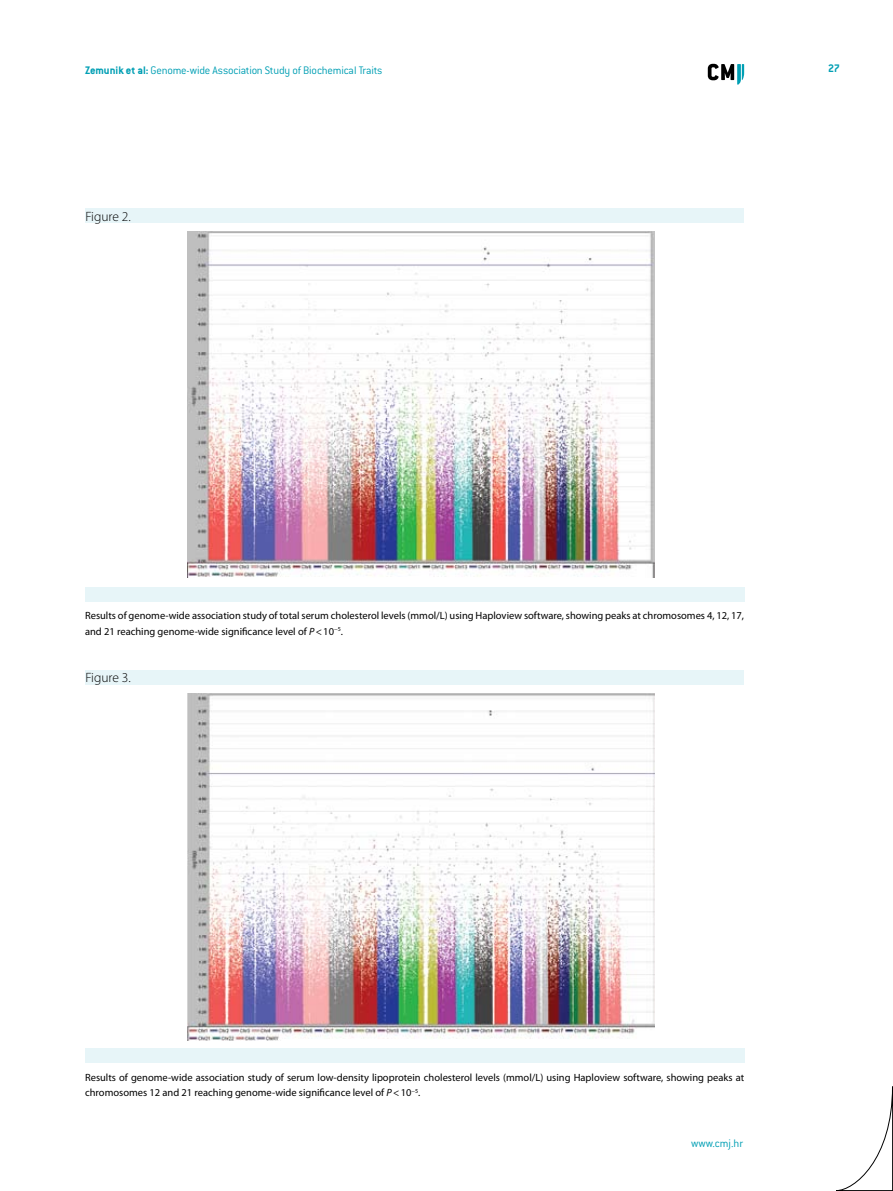
<style>
.page{position:relative;width:893px;height:1191px;background:#fff}
.page>*{position:absolute;margin:0;border:0;box-sizing:border-box;transform-origin:0 0}
.t1{font:300 13.5px "Myriad Pro";color:#000}
.t2{font:300 12px "ITC Conduit LTCE";letter-spacing:-.015em;color:#009fb4}
.t3{font:700 12px "ITC Conduit LTCE";color:#009fb4}
.t4{font:10.5px/15.8px "Myriad Pro";color:#000}
.s1{font-weight:700}
.s2{font-style:italic}
</style>
<div class="page">
<svg style="left:708px;top:64px;width:36px;height:21px"></svg>
<svg style="left:836px;top:1086px;width:57px;height:105px"></svg>
<img style="left:188px;top:232px;width:467px;height:346px">
<div style="left:85px;top:208px;width:659px;height:15px;background:#e7f5f8"></div>
<div style="left:85px;top:587px;width:659px;height:15px;background:#e7f5f8"></div>
<img style="left:188px;top:693px;width:467px;height:348px">
<div style="left:85px;top:670px;width:659px;height:14px;background:#e7f5f8"></div>
<div style="left:85px;top:1048px;width:659px;height:15px;background:#e7f5f8"></div>
<p class="t2" style="left:85px;top:63px;width:299px"><span class="s1">Zemunik et al:</span> Genome-wide Association Study of Biochemical Traits</p>
<p class="t3" style="left:828px;top:61px;width:13px">27</p>
<p class="t1" style="left:85px;top:208px;width:47px">Figure 2.</p>
<p class="t4" style="left:85px;top:607px;width:661px">Results of genome-wide association study of total serum cholesterol levels (mmol/L) using Haploview software, showing peaks at chromosomes 4, 12, 17, and 21 reaching genome-wide significance level of <span class="s2">P</span>&lt;10<sup>−5</sup>.</p>
<p class="t1" style="left:85px;top:670px;width:47px">Figure 3.</p>
<p class="t4" style="left:85px;top:1069px;width:661px">Results of genome-wide association study of serum low-density lipoprotein cholesterol levels (mmol/L) using Haploview software, showing peaks at chromosomes 12 and 21 reaching genome-wide significance level of <span class="s2">P</span> &lt;10<sup>−5</sup>.</p>
<p class="t2" style="left:691px;top:1136px;width:54px">www.cmj.hr</p>
</div>
